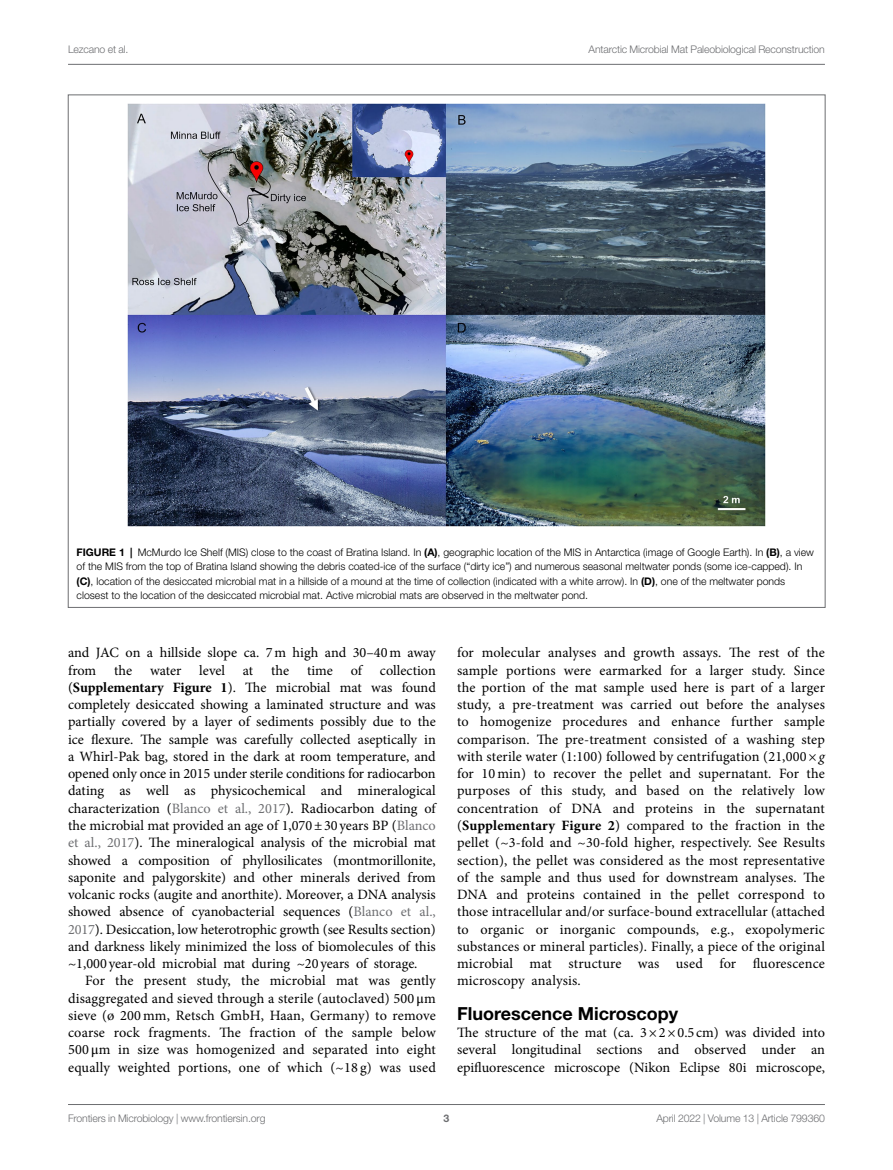
<style>
.page{position:relative;width:893px;height:1170px;background:#fff}
.page>*{position:absolute;margin:0;border:0;box-sizing:border-box;transform-origin:0 0}
.HEAD_2{font:700 18px "Helvetica Neue LT Std";color:#000}
.TEXT{font:14.25px/17.2px "Minion Pro";letter-spacing:.01em;color:#000;text-align:justify}
.TEXT_FLUSH{font:14.25px/17.2px "Minion Pro";color:#000;text-align:justify}
.FIG_LEG{font:300 10.5px/14.2px "Helvetica Neue LT Std";color:#000}
.t1{font:300 10.5px "Helvetica Neue LT Std";letter-spacing:-.015em;color:#6d6e71}
.t2{font:700 10.5px "Helvetica Neue LT Std";color:#6d6e71}
.s1{font-weight:700}
.s2{color:#6d6e71}
.s3{font-family:"STIX General"}
.s4{font-style:italic}
</style>
<div class="page">
<hr style="left:68px;top:64px;width:757px;height:1px;background:#6d6e71">
<hr style="left:68px;top:1104px;width:757px;height:1px;background:#6d6e71">
<img style="left:128px;top:103px;width:638px;height:424px">
<p class="t1" style="left:68px;top:42px;width:62px">Lezcano et al.</p>
<p class="t1" style="left:589px;top:42px;width:238px">Antarctic Microbial Mat Paleobiological Reconstruction</p>
<p class="FIG_LEG" style="left:77px;top:545px;width:739px"><span class="s1">FIGURE 1 |</span> McMurdo Ice Shelf (MIS) close to the coast of Bratina Island. In <span class="s1">(A)</span>, geographic location of the MIS in Antarctica (image of Google Earth). In <span class="s1">(B)</span>, a view of the MIS from the top of Bratina Island showing the debris coated-ice of the surface (“dirty ice”) and numerous seasonal meltwater ponds (some ice-capped). In <span class="s1">(C)</span>, location of the desiccated microbial mat in a hillside of a mound at the time of collection (indicated with a white arrow). In <span class="s1">(D)</span>, one of the meltwater ponds closest to the location of the desiccated microbial mat. Active microbial mats are observed in the meltwater pond.</p>
<p class="TEXT_FLUSH" style="left:68px;top:644px;width:369px">and JAC on a hillside slope ca. 7m high and 30–40m away from</p>
<p class="TEXT_FLUSH" style="left:68px;top:661px;width:369px;text-indent:312px">collection (<span class="s1">Supplementary Figure 1</span>). The microbial mat was found completely desiccated showing a laminated structure and was partially covered by a layer of sediments possibly due to the ice flexure. The sample was carefully collected aseptically in a Whirl-Pak bag, stored in the dark at room temperature, and opened only once in 2015 under sterile conditions for radiocarbon dating as well as physicochemical and mineralogical characterization (<span class="s2">Blanco et al., 2017</span>). Radiocarbon dating of the microbial mat provided an age of 1,070±30 years BP (<span class="s2">Blanco et al., 2017</span>). The mineralogical analysis of the microbial mat showed a composition of phyllosilicates (montmorillonite, saponite and palygorskite) and other minerals derived from volcanic rocks (augite and anorthite). Moreover, a DNA analysis showed absence of cyanobacterial sequences (<span class="s2">Blanco et al., 2017</span>). Desiccation, low heterotrophic growth (see Results section) and darkness likely minimized the loss of biomolecules of this ~1,000 year-old microbial mat during ~20 years of storage.</p>
<p class="TEXT" style="left:68px;top:972px;width:369px;text-indent:17px">For the present study, the microbial mat was gently disaggregated and sieved through a sterile (autoclaved) 500 <span class="s3">μ</span>m sieve (ø 200 mm, Retsch GmbH, Haan, Germany) to remove coarse rock fragments. The fraction of the sample below 500 <span class="s3">μ</span>m in size was homogenized and separated into eight equally weighted portions, one of which (~18 g) was used</p>
<p class="TEXT_FLUSH" style="left:114px;top:661px;width:20px">the</p>
<p class="TEXT_FLUSH" style="left:150px;top:661px;width:33px">water</p>
<p class="TEXT_FLUSH" style="left:199px;top:661px;width:27px">level</p>
<p class="TEXT_FLUSH" style="left:243px;top:661px;width:12px">at</p>
<p class="TEXT_FLUSH" style="left:271px;top:661px;width:20px">the</p>
<p class="TEXT_FLUSH" style="left:307px;top:661px;width:27px">time</p>
<p class="TEXT_FLUSH" style="left:351px;top:661px;width:13px">of</p>
<p class="TEXT" style="left:457px;top:644px;width:369px">for molecular analyses and growth assays. The rest of the sample portions were earmarked for a larger study. Since the portion of the mat sample used here is part of a larger study, a pre-treatment was carried out before the analyses to homogenize procedures and enhance further sample comparison. The pre-treatment consisted of a washing step with sterile water (1:100) followed by centrifugation (21,000× <span class="s4">g </span>for 10 min) to recover the pellet and supernatant. For the purposes of this study, and based on the relatively low concentration of DNA and proteins in the supernatant (<span class="s1">Supplementary Figure 2</span>) compared to the fraction in the pellet (~3-fold and ~30-fold higher, respectively. See Results section), the pellet was considered as the most representative of the sample and thus used for downstream analyses. The DNA and proteins contained in the pellet correspond to those intracellular and/or surface-bound extracellular (attached to organic or inorganic compounds, e.g., exopolymeric substances or mineral particles). Finally, a piece of the original microbial mat structure was used for fluorescence microscopy analysis.</p>
<p class="HEAD_2" style="left:457px;top:1002px;width:222px">Fluorescence Microscopy</p>
<p class="TEXT_FLUSH" style="left:457px;top:1023px;width:369px">The structure of the mat (ca. 3×2×0.5 cm) was divided into several longitudinal sections and observed under an epifluorescence microscope (Nikon Eclipse 80i microscope,</p>
<p class="t1" style="left:68px;top:1111px;width:199px">Frontiers in Microbiology | www.frontiersin.org</p>
<p class="t2" style="left:444px;top:1111px;width:7px">3</p>
<p class="t1" style="left:656px;top:1111px;width:170px">April 2022 | Volume 13 | Article 799360</p>
</div>
